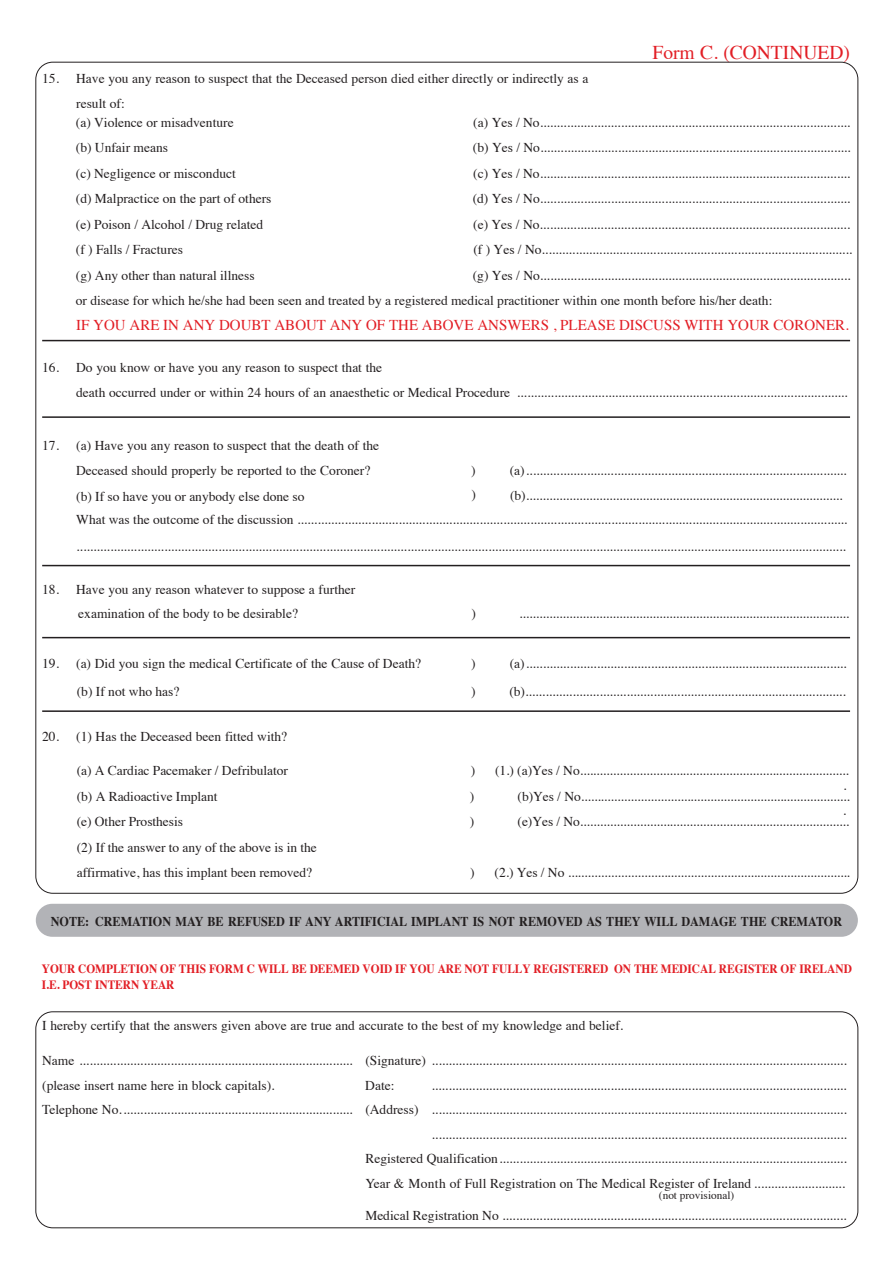
<style>
.page{position:relative;width:893px;height:1263px;background:#fff}
.page>*{position:absolute;margin:0;border:0;box-sizing:border-box;transform-origin:0 0}
.t1{font:19.5px "Times";color:#e21e25}
.t2{font:15px "Times";color:#e21e25}
.t3{font:13.5px/24.5px "Times";color:#231f20}
.t4{font:700 13.5px "Times";color:#231f20;scale:.9 1}
.t5{font:700 12.6px/16.5px "Times";color:#e21e25;scale:.9 1}
.t6{font:11.25px "Times";color:#231f20}
</style>
<div class="page">
<div style="left:36px;top:904px;width:822px;height:33px;background:#b2b3b7;border-radius:16px"></div>
<hr style="left:42px;top:340px;width:808px;height:1px;background:#231f20">
<hr style="left:42px;top:416px;width:808px;height:2px;background:#231f20">
<hr style="left:42px;top:710px;width:808px;height:2px;background:#231f20">
<hr style="left:42px;top:637px;width:808px;height:1px;background:#231f20">
<hr style="left:42px;top:565px;width:808px;height:1px;background:#231f20">
<div style="left:35px;top:1011px;width:823px;height:217px;border:1px solid #231f20;border-radius:17px"></div>
<p class="t3" style="left:76px;top:65px;width:514px;text-indent:-34px">15. Have you any reason to suspect that the Deceased person died either directly or indirectly as a result of:</p>
<p class="t1" style="left:652px;top:34px;width:199px">Form C. (CONTINUED)</p>
<p class="t3" style="left:76px;top:109px;width:159px">(a) Violence or misadventure</p>
<p class="t3" style="left:473px;top:109px;width:378px">(a) Yes / No............................................................................................</p>
<p class="t3" style="left:76px;top:134px;width:94px">(b) Unfair means</p>
<p class="t3" style="left:473px;top:134px;width:379px">(b) Yes / No............................................................................................</p>
<p class="t3" style="left:76px;top:160px;width:162px">(c) Negligence or misconduct</p>
<p class="t3" style="left:473px;top:160px;width:378px">(c) Yes / No............................................................................................</p>
<p class="t3" style="left:76px;top:185px;width:197px">(d) Malpractice on the part of others</p>
<p class="t3" style="left:473px;top:185px;width:379px">(d) Yes / No............................................................................................</p>
<p class="t3" style="left:76px;top:211px;width:189px">(e) Poison / Alcohol / Drug related</p>
<p class="t3" style="left:473px;top:211px;width:378px">(e) Yes / No............................................................................................</p>
<p class="t3" style="left:76px;top:236px;width:109px">(f ) Falls / Fractures</p>
<p class="t3" style="left:473px;top:236px;width:380px">(f ) Yes / No............................................................................................</p>
<p class="t3" style="left:76px;top:262px;width:180px">(g) Any other than natural illness</p>
<p class="t3" style="left:76px;top:261px;width:776px;line-height:25.5px;text-indent:397px">(g) Yes / No............................................................................................ or disease for which he/she had been seen and treated by a registered medical practitioner within one month before his/her death:</p>
<p class="t2" style="left:76px;top:311px;width:774px">IF YOU ARE IN ANY DOUBT ABOUT ANY OF THE ABOVE ANSWERS , PLEASE DISCUSS WITH YOUR CORONER.</p>
<p class="t3" style="left:42px;top:354px;width:342px">16. Do you know or have you any reason to suspect that the</p>
<p class="t3" style="left:76px;top:379px;width:773px">death occurred under or within 24 hours of an anaesthetic or Medical Procedure ..................................................................................................</p>
<p class="t3" style="left:76px;top:432px;width:304px;text-indent:-34px">17. (a) Have you any reason to suspect that the death of the<br>Deceased should properly be reported to the Coroner?</p>
<p class="t3" style="left:471px;top:457px;width:6px">)</p>
<p class="t3" style="left:510px;top:457px;width:338px">(a)...............................................................................................</p>
<p class="t3" style="left:76px;top:480px;width:772px;line-height:25.5px;text-indent:395px">)<br>What was the outcome of the discussion ...................................................................................................................................................................</p>
<p class="t3" style="left:76px;top:533px;width:771px">....................................................................................................................................................................................................................................</p>
<p class="t3" style="left:76px;top:483px;width:230px">(b) If so have you or anybody else done so</p>
<p class="t3" style="left:510px;top:482px;width:334px">(b)...............................................................................................</p>
<p class="t3" style="left:42px;top:576px;width:315px">18. Have you any reason whatever to suppose a further</p>
<p class="t3" style="left:78px;top:600px;width:221px">examination of the body to be desirable?</p>
<p class="t3" style="left:471px;top:600px;width:6px">)</p>
<p class="t3" style="left:519px;top:600px;width:332px">...................................................................................................</p>
<p class="t3" style="left:42px;top:650px;width:380px">19. (a) Did you sign the medical Certificate of the Cause of Death?</p>
<p class="t3" style="left:471px;top:650px;width:6px">)</p>
<p class="t3" style="left:510px;top:650px;width:338px">(a)...............................................................................................</p>
<p class="t3" style="left:77px;top:678px;width:104px">(b) If not who has?</p>
<p class="t3" style="left:471px;top:678px;width:6px">)</p>
<p class="t3" style="left:509px;top:678px;width:338px">(b)...............................................................................................</p>
<p class="t3" style="left:42px;top:723px;width:247px">20. (1) Has the Deceased been fitted with?</p>
<p class="t3" style="left:77px;top:757px;width:213px">(a) A Cardiac Pacemaker / Defribulator</p>
<p class="t3" style="left:471px;top:757px;width:6px">)</p>
<p class="t3" style="left:495px;top:757px;width:355px">(1.) (a)Yes / No.................................................................................</p>
<p class="t3" style="left:77px;top:783px;width:142px">(b) A Radioactive Implant</p>
<p class="t3" style="left:470px;top:783px;width:6px">)</p>
<p class="t3" style="left:518px;top:783px;width:334px">(b)Yes / No.................................................................................</p>
<p class="t3" style="left:77px;top:808px;width:108px">(e) Other Prosthesis</p>
<p class="t3" style="left:470px;top:808px;width:6px">)</p>
<p class="t3" style="left:518px;top:808px;width:333px">(e)Yes / No.................................................................................</p>
<p class="t3" style="left:77px;top:833px;width:242px;line-height:25.5px">(2) If the answer to any of the above is in the affirmative, has this implant been removed?</p>
<p class="t3" style="left:843px;top:772px;width:5px">.</p>
<p class="t3" style="left:843px;top:797px;width:5px">.</p>
<p class="t3" style="left:470px;top:859px;width:6px">)</p>
<p class="t3" style="left:495px;top:859px;width:357px">(2.) Yes / No .....................................................................................</p>
<p class="t4" style="left:51px;top:908px;width:881px">NOTE: CREMATION MAY BE REFUSED IF ANY ARTIFICIAL IMPLANT IS NOT REMOVED AS THEY WILL DAMAGE THE CREMATOR</p>
<p class="t5" style="left:42px;top:959px;width:902px">YOUR COMPLETION OF THIS FORM C WILL BE DEEMED VOID IF YOU ARE NOT FULLY REGISTERED ON THE MEDICAL REGISTER OF IRELAND<br>I.E. POST INTERN YEAR</p>
<p class="t3" style="left:42px;top:1012px;width:583px">I hereby certify that the answers given above are true and accurate to the best of my knowledge and belief.</p>
<p class="t3" style="left:42px;top:1047px;width:806px">Name ................................................................................. (Signature) ........................................................................................................................... (please insert name here in block capitals).</p>
<p class="t3" style="left:365px;top:1072px;width:31px">Date:</p>
<p class="t3" style="left:42px;top:1072px;width:806px;text-align:right">...........................................................................................................................<br>Telephone No..................................................................... (Address) ........................................................................................................................... ...........................................................................................................................<br>Registered Qualification.......................................................................................................<br>Year &amp; Month of Full Registration on The Medical Register of Ireland ...........................</p>
<p class="t6" style="left:659px;top:1185px;width:77px">(not provisional)</p>
<p class="t3" style="left:365px;top:1202px;width:483px">Medical Registration No ......................................................................................................</p>
</div>
